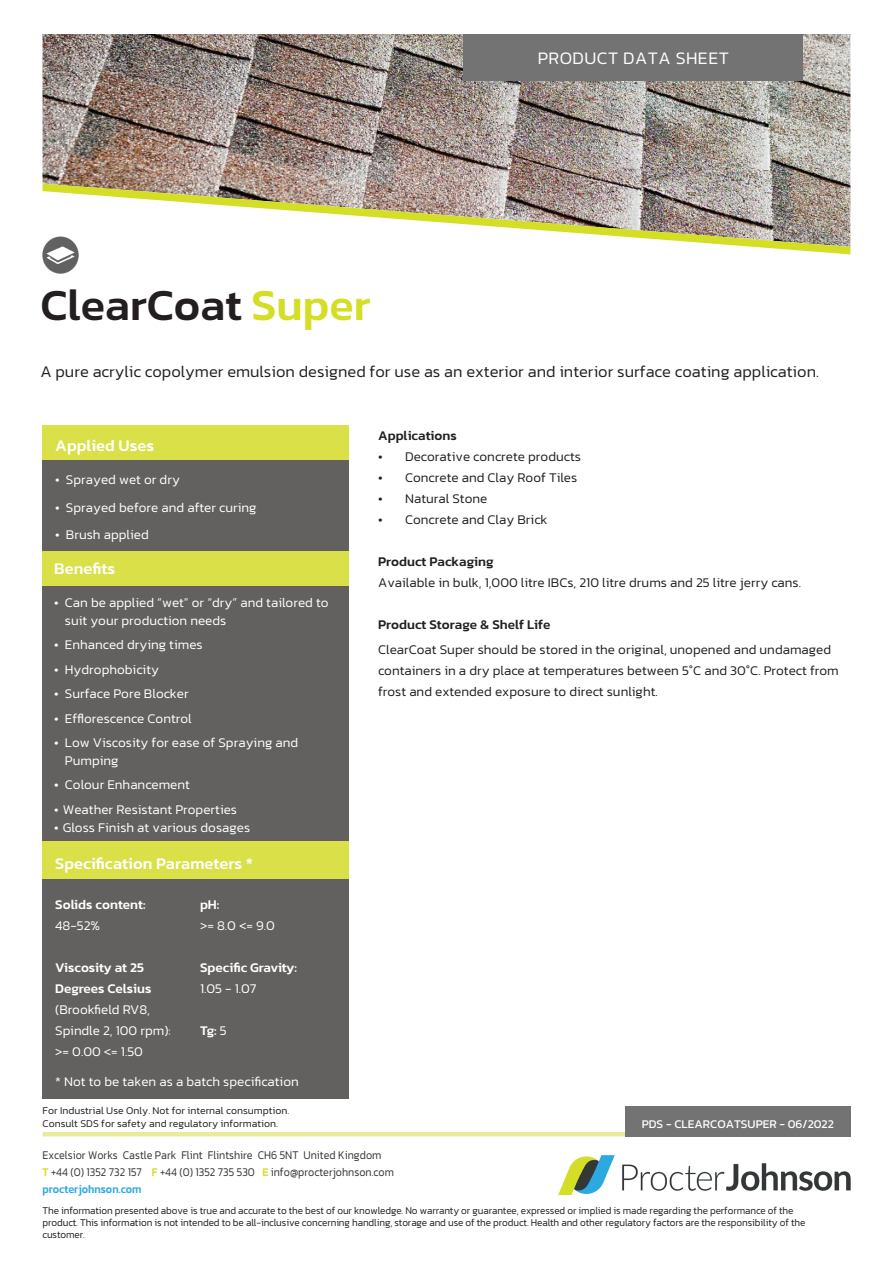
<style>
.page{position:relative;width:893px;height:1263px;background:#fff}
.page>*{position:absolute;margin:0;border:0;box-sizing:border-box;transform-origin:0 0}
.t1{font:500 45px "Kanit";color:#231f20}
.t2{font:300 17.85px "Kanit";letter-spacing:.025em;color:#fff}
.Blue_with_Rule{font:300 16.5px "Kanit";color:#231f20}
.t3{font:500 16.5px "Kanit";color:#fff}
.Text_Left_panel{font:300 13.5px/18px "Kanit";color:#fff}
.Blue_with_Rule-2{font:300 13.5px/21px "Kanit";color:#231f20}
.Blue_with_Rule-3{font:300 13.5px "Kanit";color:#fff}
.t4{font:500 13.5px/21px "Kanit";color:#fff}
.Blue_with_Rule-4{font:500 13.5px "Kanit";color:#231f20}
.Heading_-_Right_pane{font:500 13.5px "Kanit";color:#231f20}
.t5{font:300 12px "Kanit";color:#323638;scale:.9 1}
.t6{font:12px "Kanit";color:#fff}
.t7{font:500 12px "Kanit";color:#2ba8e0;scale:.9 1}
.Blue_with_Rule-5{font:300 10.5px/12px "Kanit";letter-spacing:-.01em;color:#231f20;scale:.95 1}
.Blue_with_Rule-6{font:300 10.5px "Kanit";letter-spacing:-.01em;color:#231f20}
.s1{color:#d4de25}
.s2{font-weight:300}
.s3{font-weight:500;color:#d4de25}
</style>
<div class="page">
<div style="left:43px;top:425px;width:306px;height:673px;background:#636160"></div>
<img style="left:43px;top:34px;width:807px;height:150px">
<img style="left:43px;top:184px;width:807px;height:70px">
<div style="left:463px;top:34px;width:340px;height:47px;background:#737373"></div>
<hr style="left:43px;top:1132px;width:807px;height:4px;background:#e7eb9a">
<img style="left:558px;top:1155px;width:292px;height:39px">
<div style="left:625px;top:1106px;width:225px;height:30px;background:#737373"></div>
<div style="left:43px;top:425px;width:306px;height:34px;background:#d9e048"></div>
<div style="left:43px;top:551px;width:306px;height:34px;background:#d9e048"></div>
<div style="left:42px;top:841px;width:307px;height:37px;background:#d9e048"></div>
<img style="left:42px;top:234px;width:40px;height:40px">
<p class="t1" style="left:40px;top:271px;width:332px">ClearCoat <span class="s1">Super</span></p>
<p class="t2" style="left:538px;top:46px;width:193px">PRODUCT DATA SHEET</p>
<p class="Blue_with_Rule" style="left:40px;top:360px;width:780px">A pure acrylic copolymer emulsion designed for use as an exterior and interior surface coating application.</p>
<p class="t3" style="left:55px;top:433px;width:100px">Applied Uses</p>
<p class="Text_Left_panel" style="left:55px;top:470px;width:126px">• Sprayed wet or dry</p>
<p class="Text_Left_panel" style="left:55px;top:498px;width:203px">• Sprayed before and after curing</p>
<p class="Text_Left_panel" style="left:55px;top:525px;width:95px">• Brush applied</p>
<p class="t3" style="left:54px;top:556px;width:62px">Benefits</p>
<p class="Text_Left_panel" style="left:65px;top:593px;width:265px;text-indent:-11px">• Can be applied “wet” or “dry” and tailored to suit your production needs</p>
<p class="Text_Left_panel" style="left:54px;top:636px;width:150px">• Enhanced drying times</p>
<p class="Text_Left_panel" style="left:54px;top:660px;width:106px">• Hydrophobicity</p>
<p class="Text_Left_panel" style="left:54px;top:684px;width:136px">• Surface Pore Blocker</p>
<p class="Text_Left_panel" style="left:54px;top:709px;width:139px">• Efflorescence Control</p>
<p class="Text_Left_panel" style="left:65px;top:733px;width:235px;text-indent:-11px">• Low Viscosity for ease of Spraying and<br>Pumping</p>
<p class="Text_Left_panel" style="left:54px;top:776px;width:137px">• Colour Enhancement</p>
<p class="Blue_with_Rule-3" style="left:54px;top:800px;width:184px">• Weather Resistant Properties</p>
<p class="Blue_with_Rule-3" style="left:54px;top:818px;width:197px">• Gloss Finish at various dosages</p>
<p class="t3" style="left:55px;top:851px;width:199px">Specification Parameters *</p>
<p class="t4" style="left:55px;top:893px;width:92px">Solids content:</p>
<p class="Text_Left_panel" style="left:55px;top:916px;width:46px">48-52%</p>
<p class="t4" style="left:55px;top:956px;width:98px">Viscosity at 25<br>Degrees Celsius</p>
<p class="Text_Left_panel" style="left:55px;top:998px;width:117px;line-height:21px">(Brookfield RV8,<br>Spindle 2, 100 rpm): &gt;= 0.00 &lt;= 1.50</p>
<p class="t4" style="left:200px;top:893px;width:21px">pH:</p>
<p class="Text_Left_panel" style="left:200px;top:916px;width:76px">&gt;= 8.0 &lt;= 9.0</p>
<p class="t4" style="left:200px;top:956px;width:99px">Specific Gravity:</p>
<p class="Text_Left_panel" style="left:200px;top:979px;width:58px">1.05 - 1.07</p>
<p class="t4" style="left:200px;top:1019px;width:28px">Tg: <span class="s2">5</span></p>
<p class="Blue_with_Rule-3" style="left:55px;top:1072px;width:245px">* Not to be taken as a batch specification</p>
<p class="Blue_with_Rule-4" style="left:378px;top:425px;width:80px">Applications</p>
<p class="Blue_with_Rule-2" style="left:378px;top:446px;width:204px">• Decorative concrete products</p>
<p class="Blue_with_Rule-2" style="left:378px;top:467px;width:201px">• Concrete and Clay Roof Tiles</p>
<p class="Blue_with_Rule-2" style="left:378px;top:488px;width:111px">• Natural Stone</p>
<p class="Blue_with_Rule-2" style="left:378px;top:509px;width:171px">• Concrete and Clay Brick</p>
<p class="Blue_with_Rule-4" style="left:378px;top:551px;width:117px">Product Packaging</p>
<p class="Blue_with_Rule-2" style="left:378px;top:572px;width:425px">Available in bulk, 1,000 litre IBCs, 210 litre drums and 25 litre jerry cans.</p>
<p class="Heading_-_Right_pane" style="left:378px;top:614px;width:174px">Product Storage &amp; Shelf Life</p>
<p class="Blue_with_Rule-2" style="left:378px;top:639px;width:462px">ClearCoat Super should be stored in the original, unopened and undamaged containers in a dry place at temperatures between 5°C and 30°C. Protect from frost and extended exposure to direct sunlight.</p>
<p class="Blue_with_Rule-6" style="left:43px;top:1103px;width:248px">For Industrial Use Only. Not for internal consumption.</p>
<p class="Blue_with_Rule-6" style="left:43px;top:1116px;width:237px">Consult SDS for safety and regulatory information.</p>
<p class="t6" style="left:642px;top:1115px;width:194px">PDS - CLEARCOATSUPER - 06/2022</p>
<p class="t5" style="left:43px;top:1146px;width:378px">Excelsior Works Castle Park Flint Flintshire CH6 5NT United Kingdom</p>
<p class="t5" style="left:43px;top:1163px;width:392px"><span class="s3">T</span> +44 (0) 1352 732 157 <span class="s3">F</span> +44 (0) 1352 735 530 <span class="s3">E</span> info@procterjohnson.com</p>
<p class="t7" style="left:43px;top:1180px;width:112px">procterjohnson.com</p>
<p class="Blue_with_Rule-5" style="left:43px;top:1204px;width:804px">The information presented above is true and accurate to the best of our knowledge. No warranty or guarantee, expressed or implied is made regarding the performance of the product. This information is not intended to be all-inclusive concerning handling, storage and use of the product. Health and other regulatory factors are the responsibility of the customer.</p>
</div>
